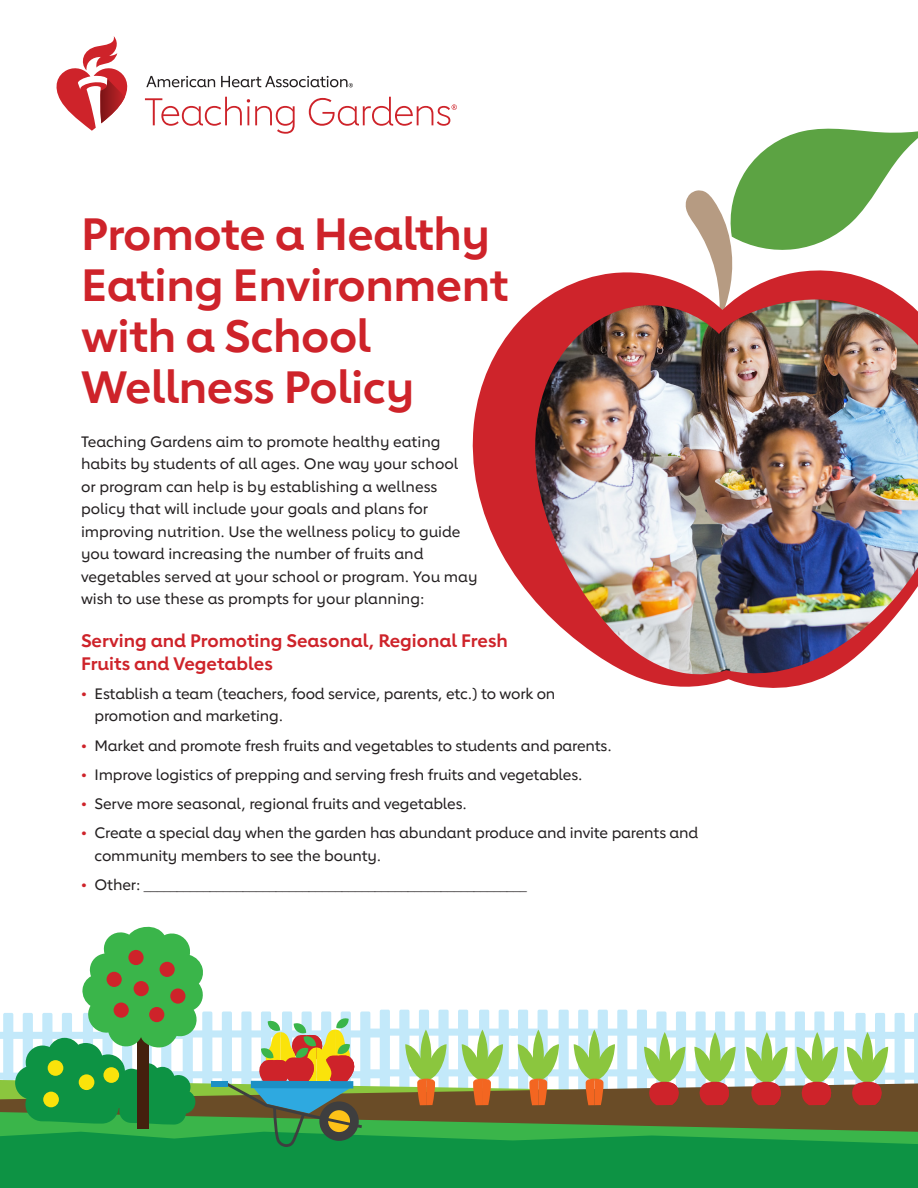
<style>
.page{position:relative;width:918px;height:1188px;background:#fff}
.page>*{position:absolute;margin:0;border:0;box-sizing:border-box;transform-origin:0 0}
._01_head___H1{font:700 45px/51px "Lub Dub";letter-spacing:-.01em;color:#ce232a}
._03_intro_red___P{font:700 18px/22.5px "Lub Dub";color:#ce232a}
._05_bullets___P{font:500 15px/22.5px "Lub Dub";letter-spacing:-.01em;color:#231f20}
._04_body___P{font:500 15px/22.5px "Lub Dub";color:#231f20}
.s1{font-weight:700;color:#ce232a}
</style>
<div class="page">
<div style="left:0;top:1156px;width:918px;height:32px;background:#0d9344"></div>
<svg style="left:0;top:926px;width:918px;height:230px"></svg>
<svg style="left:56px;top:36px;width:72px;height:95px"></svg>
<svg style="left:146px;top:76px;width:69px;height:11px"></svg>
<svg style="left:221px;top:76px;width:132px;height:11px"></svg>
<svg style="left:145px;top:97px;width:150px;height:37px"></svg>
<svg style="left:309px;top:97px;width:148px;height:29px"></svg>
<svg style="left:686px;top:128px;width:232px;height:140px"></svg>
<svg style="left:472px;top:268px;width:432px;height:420px"></svg>
<img style="left:532px;top:299px;width:386px;height:376px">
<h1 class="_01_head___H1" style="left:81px;top:208px;width:429px">Promote a Healthy<br>Eating Environment with a School<br>Wellness Policy</h1>
<p class="_04_body___P" style="left:81px;top:430px;width:398px">Teaching Gardens aim to promote healthy eating habits by students of all ages. One way your school<br>or program can help is by establishing a wellness policy that will include your goals and plans for improving nutrition. Use the wellness policy to guide you toward increasing the number of fruits and vegetables served at your school or program. You may wish to use these as prompts for your planning:</p>
<p class="_03_intro_red___P" style="left:81px;top:629px;width:428px">Serving and Promoting Seasonal, Regional Fresh<br>Fruits and Vegetables</p>
<p class="_05_bullets___P" style="left:94px;top:682px;width:462px;text-indent:-14px"><span class="s1">•</span> Establish a team (teachers, food service, parents, etc.) to work on promotion and marketing.</p>
<p class="_05_bullets___P" style="left:81px;top:734px;width:532px"><span class="s1">•</span> Market and promote fresh fruits and vegetables to students and parents.</p>
<p class="_05_bullets___P" style="left:81px;top:763px;width:503px"><span class="s1">•</span> Improve logistics of prepping and serving fresh fruits and vegetables.</p>
<p class="_05_bullets___P" style="left:81px;top:793px;width:387px"><span class="s1">•</span> Serve more seasonal, regional fruits and vegetables.</p>
<p class="_05_bullets___P" style="left:94px;top:822px;width:605px;text-indent:-14px"><span class="s1">•</span> Create a special day when the garden has abundant produce and invite parents and community members to see the bounty.</p>
<p class="_05_bullets___P" style="left:81px;top:874px;width:447px"><span class="s1">•</span> Other: __________________________________________________________</p>
</div>
